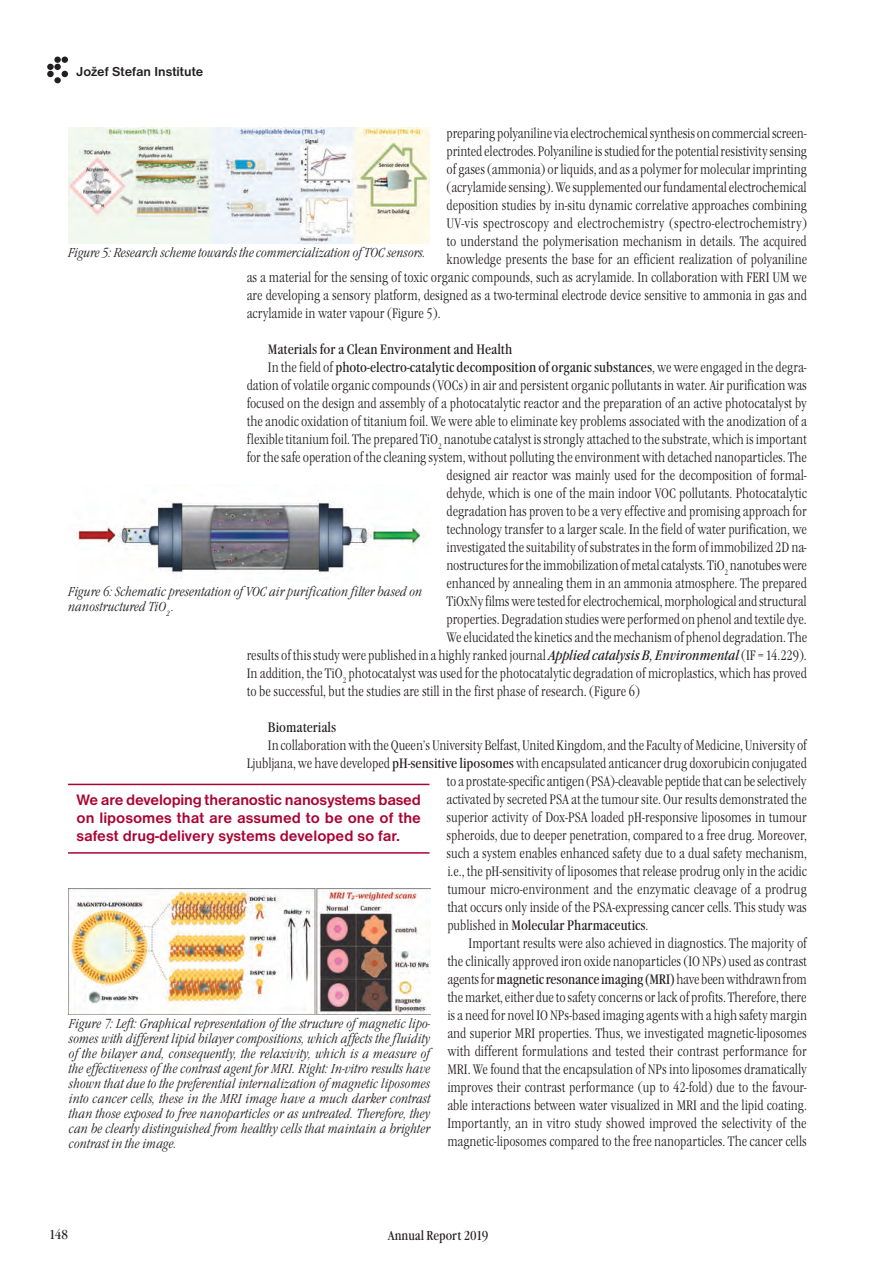
<style>
.page{position:relative;width:893px;height:1263px;background:#fff}
.page>*{position:absolute;margin:0;border:0;box-sizing:border-box;transform-origin:0 0}
.LP_Hitro_branje{font:700 15.75px/18px "Nimbus San DEE";color:#ab0333;text-align:justify}
.LP_Glavni_tekst{font:14.25px/18px "Garamond Itc TEE Ligh Cond";color:#231f20;text-align:justify}
.LP_Glavni_tekst-2{font:condensed 14.25px "Garamond Itc TEE";color:#231f20}
.LP_Podnapis_k_sliki{font:13.5px/15px "Garamond Itc TEE Ligh Cond Ital";color:#231f20}
.t1{font:700 13.5px "Nimbus San DEE";color:#231f20}
.t2{font:condensed 13.5px "Garamond Itc TEE";color:#231f20}
.s1{font-family:"Garamond Itc TEE Ligh Cond";font-stretch:normal}
.s2{font-family:"Garamond Itc TEE";font-style:italic;font-stretch:condensed}
.s3{font-family:"Garamond Itc TEE";font-stretch:condensed}
</style>
<div class="page">
<div style="left:54px;top:57px;width:7px;height:6px;background:#231f20;border-radius:50%"></div>
<svg style="left:62px;top:57px;width:6px;height:6px"></svg>
<div style="left:54px;top:64px;width:7px;height:6px;background:#231f20;border-radius:50%"></div>
<div style="left:47px;top:64px;width:7px;height:6px;background:#231f20;border-radius:50%"></div>
<div style="left:47px;top:71px;width:7px;height:6px;background:#231f20;border-radius:50%"></div>
<div style="left:54px;top:77px;width:7px;height:6px;background:#231f20;border-radius:50%"></div>
<svg style="left:62px;top:71px;width:6px;height:6px"></svg>
<img style="left:68px;top:128px;width:361px;height:115px">
<img style="left:76px;top:500px;width:348px;height:75px">
<hr style="left:68px;top:784px;width:361px;height:1px;background:#ab0333">
<hr style="left:68px;top:852px;width:361px;height:2px;background:#ab0333">
<img style="left:69px;top:889px;width:361px;height:125px">
<p class="t1" style="left:77px;top:64px;width:128px">Jožef Stefan Institute</p>
<p class="LP_Glavni_tekst" style="left:446px;top:125px;width:362px">preparing polyaniline via electrochemical synthesis on commercial screen-</p>
<p class="LP_Glavni_tekst" style="left:446px;top:143px;width:362px">printed electrodes. Polyaniline is studied for the potential resistivity sensing</p>
<p class="LP_Glavni_tekst" style="left:446px;top:161px;width:362px">of gases (ammonia) or liquids, and as a polymer for molecular imprinting</p>
<p class="LP_Glavni_tekst" style="left:446px;top:179px;width:362px">(acrylamide sensing). We supplemented our fundamental electrochemical</p>
<p class="LP_Glavni_tekst" style="left:446px;top:197px;width:362px">deposition studies by in-situ dynamic correlative approaches combining</p>
<p class="LP_Glavni_tekst" style="left:446px;top:215px;width:362px">UV-vis spectroscopy and electrochemistry (spectro-electrochemistry)</p>
<p class="LP_Glavni_tekst" style="left:446px;top:233px;width:362px">to understand the polymerisation mechanism in details. The acquired</p>
<p class="LP_Glavni_tekst" style="left:446px;top:251px;width:362px">knowledge presents the base for an efficient realization of polyaniline</p>
<p class="LP_Glavni_tekst" style="left:247px;top:269px;width:562px">as a material for the sensing of toxic organic compounds, such as acrylamide. In collaboration with FERI UM we</p>
<p class="LP_Glavni_tekst" style="left:247px;top:287px;width:562px">are developing a sensory platform, designed as a two-terminal electrode device sensitive to ammonia in gas and</p>
<p class="LP_Glavni_tekst" style="left:247px;top:305px;width:195px">acrylamide in water vapour (Figure 5).</p>
<p class="LP_Glavni_tekst-2" style="left:268px;top:341px;width:246px">Materials for a Clean Environment and Health</p>
<p class="LP_Glavni_tekst-2" style="left:268px;top:359px;width:540px"><span class="s1">In the field of</span> photo-electro-catalytic decomposition of organic substances<span class="s1">, we were engaged in the degra-</span></p>
<p class="LP_Glavni_tekst" style="left:247px;top:377px;width:562px">dation of volatile organic compounds (VOCs) in air and persistent organic pollutants in water. Air purification was</p>
<p class="LP_Glavni_tekst" style="left:247px;top:395px;width:562px">focused on the design and assembly of a photocatalytic reactor and the preparation of an active photocatalyst by</p>
<p class="LP_Glavni_tekst" style="left:247px;top:413px;width:562px">the anodic oxidation of titanium foil. We were able to eliminate key problems associated with the anodization of a</p>
<p class="LP_Glavni_tekst" style="left:247px;top:431px;width:562px">flexible titanium foil. The prepared TiO<sub>2</sub> nanotube catalyst is strongly attached to the substrate, which is important</p>
<p class="LP_Glavni_tekst" style="left:247px;top:449px;width:562px">for the safe operation of the cleaning system, without polluting the environment with detached nanoparticles. The</p>
<p class="LP_Glavni_tekst" style="left:446px;top:467px;width:362px">designed air reactor was mainly used for the decomposition of formal-</p>
<p class="LP_Glavni_tekst" style="left:446px;top:485px;width:362px">dehyde, which is one of the main indoor VOC pollutants. Photocatalytic</p>
<p class="LP_Glavni_tekst" style="left:446px;top:503px;width:362px">degradation has proven to be a very effective and promising approach for</p>
<p class="LP_Glavni_tekst" style="left:446px;top:521px;width:362px">technology transfer to a larger scale. In the field of water purification, we</p>
<p class="LP_Glavni_tekst" style="left:446px;top:539px;width:362px">investigated the suitability of substrates in the form of immobilized 2D na-</p>
<p class="LP_Glavni_tekst" style="left:446px;top:557px;width:362px">nostructures for the immobilization of metal catalysts. TiO<sub>2</sub> nanotubes were</p>
<p class="LP_Glavni_tekst" style="left:446px;top:575px;width:362px">enhanced by annealing them in an ammonia atmosphere. The prepared</p>
<p class="LP_Glavni_tekst" style="left:446px;top:593px;width:362px">TiOxNy films were tested for electrochemical, morphological and structural</p>
<p class="LP_Glavni_tekst" style="left:446px;top:611px;width:362px">properties. Degradation studies were performed on phenol and textile dye.</p>
<p class="LP_Glavni_tekst" style="left:446px;top:629px;width:362px">We elucidated the kinetics and the mechanism of phenol degradation. The</p>
<p class="LP_Glavni_tekst" style="left:247px;top:647px;width:562px">results of this study were published in a highly ranked journal <span class="s2">Applied catalysis B, Environmental</span>(IF = 14.229).</p>
<p class="LP_Glavni_tekst" style="left:247px;top:665px;width:562px">In addition, the TiO<sub>2</sub> photocatalyst was used for the photocatalytic degradation of microplastics, which has proved</p>
<p class="LP_Glavni_tekst" style="left:247px;top:683px;width:395px">to be successful, but the studies are still in the first phase of research. (Figure 6)</p>
<p class="LP_Glavni_tekst-2" style="left:268px;top:719px;width:70px">Biomaterials</p>
<p class="LP_Glavni_tekst" style="left:268px;top:737px;width:540px">In collaboration with the Queen’s University Belfast, United Kingdom, and the Faculty of Medicine, University of</p>
<p class="LP_Glavni_tekst" style="left:247px;top:755px;width:562px">Ljubljana, we have developed <span class="s3">pH-sensitive liposomes</span> with encapsulated anticancer drug doxorubicin conjugated</p>
<p class="LP_Glavni_tekst" style="left:446px;top:773px;width:362px">to a prostate-specific antigen (PSA)-cleavable peptide that can be selectively</p>
<p class="LP_Glavni_tekst" style="left:446px;top:791px;width:362px">activated by secreted PSA at the tumour site. Our results demonstrated the</p>
<p class="LP_Glavni_tekst" style="left:446px;top:809px;width:362px">superior activity of Dox-PSA loaded pH-responsive liposomes in tumour</p>
<p class="LP_Glavni_tekst" style="left:446px;top:827px;width:362px">spheroids, due to deeper penetration, compared to a free drug. Moreover,</p>
<p class="LP_Glavni_tekst" style="left:446px;top:845px;width:362px">such a system enables enhanced safety due to a dual safety mechanism,</p>
<p class="LP_Glavni_tekst" style="left:447px;top:863px;width:361px">i.e., the pH-sensitivity of liposomes that release prodrug only in the acidic</p>
<p class="LP_Glavni_tekst" style="left:447px;top:881px;width:361px">tumour micro-environment and the enzymatic cleavage of a prodrug</p>
<p class="LP_Glavni_tekst" style="left:447px;top:899px;width:361px">that occurs only inside of the PSA-expressing cancer cells. This study was</p>
<p class="LP_Glavni_tekst-2" style="left:447px;top:917px;width:203px"><span class="s1">published in</span> Molecular Pharmaceutics<span class="s1">.</span></p>
<p class="LP_Glavni_tekst" style="left:447px;top:935px;width:361px;text-indent:21px">Important results were also achieved in diagnostics. The majority of the clinically approved iron oxide nanoparticles (IO NPs) used as contrast agents for <span class="s3">magnetic resonance imaging (MRI)</span> have been withdrawn from the market, either due to safety concerns or lack of profits. Therefore, there is a need for novel IO NPs-based imaging agents with a high safety margin and superior MRI properties. Thus, we investigated magnetic-liposomes with different formulations and tested their contrast performance for MRI. We found that the encapsulation of NPs into liposomes dramatically improves their contrast performance (up to 42-fold) due to the favour&shy;able interactions between water visualized in MRI and the lipid coating.<br>Importantly, an in vitro study showed improved the selectivity of the magnetic-liposomes compared to the free nanoparticles. The cancer cells</p>
<p class="LP_Podnapis_k_sliki" style="left:68px;top:246px;width:359px">Figure 5: Research scheme towards the commercialization of TOC sensors.</p>
<p class="LP_Podnapis_k_sliki" style="left:68px;top:585px;width:356px">Figure 6: Schematic presentation of VOC air purification filter based on nanostructured TiO<sub>2</sub> .</p>
<p class="LP_Hitro_branje" style="left:76px;top:791px;width:346px">We are developing theranostic nanosystems based on liposomes that are assumed to be one of the safest drug-delivery systems developed so far.</p>
<p class="LP_Podnapis_k_sliki" style="left:69px;top:1017px;width:363px;text-align:justify">Figure 7: Left: Graphical representation of the structure of magnetic lipo&shy;somes with different lipid bilayer compositions, which affects the fluidity of the bilayer and, consequently, the relaxivity, which is a measure of the effectiveness of the contrast agent for MRI. Right: In-vitro results have shown that due to the preferential internalization of magnetic liposomes into cancer cells, these in the MRI image have a much darker contrast than those exposed to free nanoparticles or as untreated. Therefore, they can be clearly distinguished from healthy cells that maintain a brighter contrast in the image.</p>
<p class="t2" style="left:49px;top:1227px;width:20px">148</p>
<p class="t2" style="left:388px;top:1227px;width:102px">Annual Report 2019</p>
</div>
